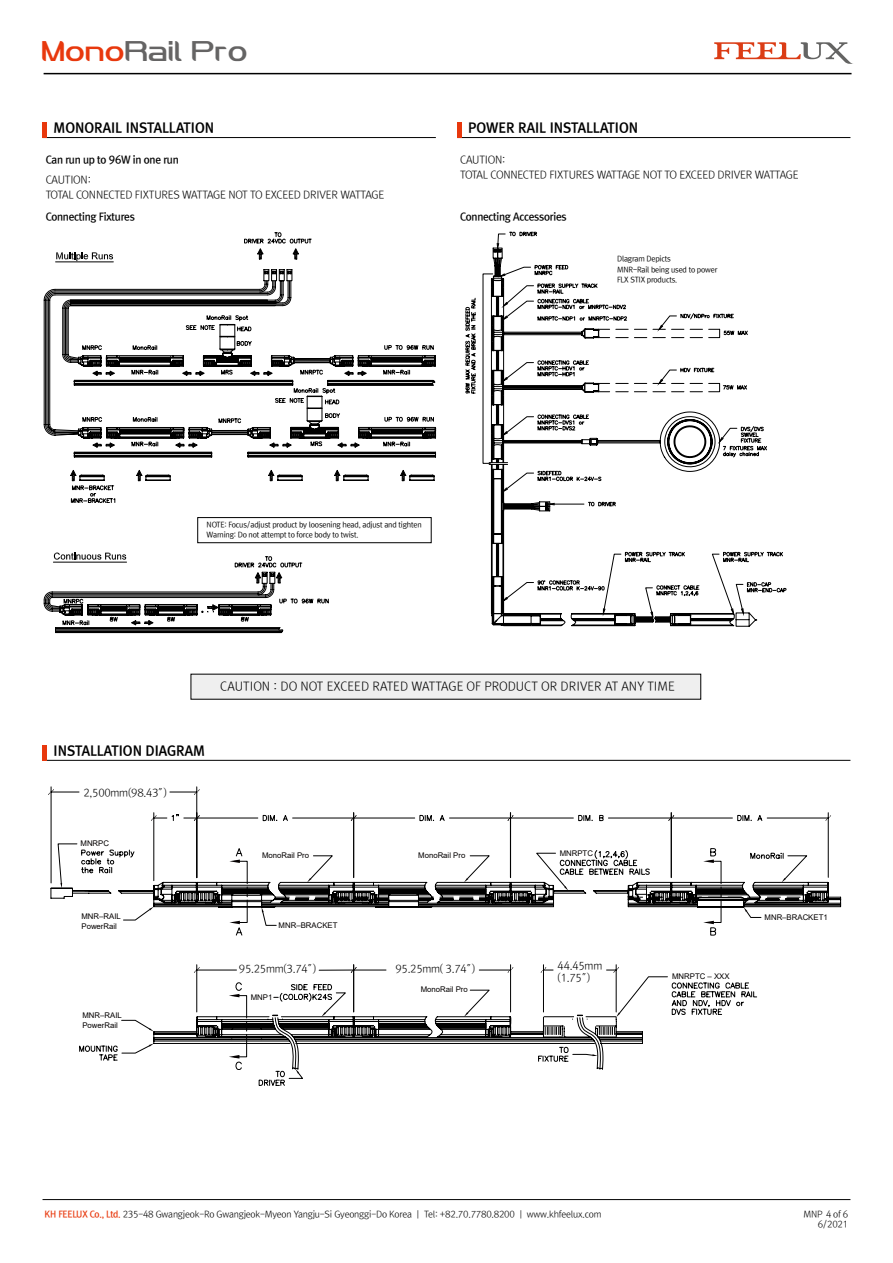
<style>
.page{position:relative;width:893px;height:1263px;background:#fff}
.page>*{position:absolute;margin:0;border:0;box-sizing:border-box;transform-origin:0 0}
.t1{font:30px "HH Feelux 1.0";color:#656464}
.t2{font:13.5px "Rix Go EB";color:#000}
.t3{font:12px "Rix Go L";color:#000}
.t4{font:10.5px/15px "Rix Go L";letter-spacing:-.025em;color:#000}
.t5{font:10.5px "Rix Go B";letter-spacing:-.025em;color:#000}
.t6{font:9px/10.8px "Rix Go L";letter-spacing:-.025em;color:#000;text-align:right}
.t7{font:7.8px/9.3px "Arial";color:#040000}
.t8{font:7.5px/10.5px "Rix Go M";letter-spacing:-.025em;color:#000}
.s1{color:#e8380d}
.s2{font-family:"Rix Go B";color:#e8380d}
</style>
<div class="page">
<svg style="left:714px;top:42px;width:139px;height:22px"></svg>
<hr style="left:44px;top:73px;width:807px;height:1px;background:#000">
<hr style="left:43px;top:1199px;width:807px;height:1px;background:#000">
<hr style="left:43px;top:137px;width:393px;height:1px;background:#000">
<hr style="left:43px;top:122px;width:4px;height:16px;background:#e8380d">
<hr style="left:457px;top:137px;width:393px;height:1px;background:#000">
<hr style="left:457px;top:122px;width:4px;height:16px;background:#e8380d">
<div style="left:191px;top:674px;width:510px;height:25px;background:#efefef"></div>
<svg style="left:44px;top:552px;width:285px;height:81px"></svg>
<div style="left:198px;top:517px;width:233px;height:26px;border:1px solid #000"></div>
<svg style="left:121px;top:812px;width:720px;height:232px"></svg>
<svg style="left:263px;top:813px;width:25px;height:9px"></svg>
<hr style="left:449px;top:818px;width:61px;height:1px;background:#000">
<hr style="left:354px;top:818px;width:61px;height:1px;background:#000">
<hr style="left:353px;top:813px;width:1px;height:64px;background:#000">
<svg style="left:351px;top:815px;width:6px;height:6px"></svg>
<svg style="left:419px;top:813px;width:26px;height:9px"></svg>
<hr style="left:608px;top:818px;width:63px;height:1px;background:#000">
<hr style="left:511px;top:818px;width:62px;height:1px;background:#000">
<hr style="left:510px;top:813px;width:1px;height:65px;background:#000">
<svg style="left:508px;top:815px;width:5px;height:6px"></svg>
<svg style="left:578px;top:813px;width:25px;height:9px"></svg>
<hr style="left:767px;top:818px;width:61px;height:1px;background:#000">
<hr style="left:671px;top:818px;width:61px;height:1px;background:#000">
<hr style="left:828px;top:813px;width:1px;height:64px;background:#000">
<hr style="left:671px;top:813px;width:1px;height:64px;background:#000">
<svg style="left:668px;top:815px;width:6px;height:6px"></svg>
<svg style="left:825px;top:815px;width:6px;height:6px"></svg>
<svg style="left:737px;top:813px;width:25px;height:9px"></svg>
<svg style="left:48px;top:787px;width:152px;height:112px"></svg>
<svg style="left:58px;top:844px;width:558px;height:168px"></svg>
<svg style="left:236px;top:847px;width:521px;height:64px"></svg>
<svg style="left:744px;top:907px;width:3px;height:4px"></svg>
<svg style="left:721px;top:911px;width:40px;height:133px"></svg>
<svg style="left:121px;top:1020px;width:33px;height:11px"></svg>
<svg style="left:79px;top:1043px;width:75px;height:18px"></svg>
<svg style="left:750px;top:851px;width:57px;height:31px"></svg>
<svg style="left:229px;top:848px;width:492px;height:238px"></svg>
<hr style="left:43px;top:760px;width:807px;height:1px;background:#000">
<hr style="left:43px;top:745px;width:4px;height:15px;background:#e8380d">
<svg style="left:44px;top:288px;width:11px;height:148px"></svg>
<svg style="left:113px;top:232px;width:199px;height:28px"></svg>
<svg style="left:56px;top:252px;width:57px;height:9px"></svg>
<svg style="left:55px;top:269px;width:381px;height:234px"></svg>
<svg style="left:465px;top:298px;width:321px;height:295px"></svg>
<svg style="left:483px;top:232px;width:300px;height:394px"></svg>
<h1 class="t1" style="left:41px;top:36px;width:208px"><span class="s1">Mono</span>Rail Pro</h1>
<p class="t2" style="left:54px;top:120px;width:162px">MONORAIL INSTALLATION</p>
<p class="t2" style="left:468px;top:120px;width:171px">POWER RAIL INSTALLATION</p>
<p class="t5" style="left:46px;top:153px;width:135px">Can run up to 96W in one run</p>
<p class="t4" style="left:46px;top:172px;width:340px">CAUTION:<br>TOTAL CONNECTED FIXTURES WATTAGE NOT TO EXCEED DRIVER WATTAGE</p>
<p class="t4" style="left:460px;top:152px;width:340px">CAUTION:<br>TOTAL CONNECTED FIXTURES WATTAGE NOT TO EXCEED DRIVER WATTAGE</p>
<p class="t5" style="left:46px;top:211px;width:91px">Connecting Fixtures</p>
<p class="t5" style="left:460px;top:211px;width:108px">Connecting Accessories</p>
<p class="t8" style="left:617px;top:253px;width:102px">Dlagram Depicts<br>MNR-Rail being used to power<br>FLX STIX products.</p>
<p class="t8" style="left:207px;top:519px;width:217px">NOTE: Focus/adjust product by loosening head, adjust and tighten<br>Warning: Do not attempt to force body to twist.</p>
<p class="t3" style="left:220px;top:680px;width:456px">CAUTION : DO NOT EXCEED RATED WATTAGE OF PRODUCT OR DRIVER AT ANY TIME</p>
<p class="t2" style="left:54px;top:742px;width:153px">INSTALLATION DIAGRAM</p>
<p class="t4" style="left:84px;top:785px;width:86px">2,500mm(98.43″)</p>
<p class="t7" style="left:81px;top:839px;width:30px">MNRPC</p>
<p class="t7" style="left:262px;top:851px;width:49px">MonoRail Pro</p>
<p class="t7" style="left:418px;top:850px;width:49px">MonoRail Pro</p>
<p class="t7" style="left:560px;top:849px;width:35px">MNRPTC</p>
<p class="t7" style="left:81px;top:912px;width:41px">MNR–RAIL<br>PowerRail</p>
<p class="t7" style="left:279px;top:920px;width:60px">MNR–BRACKET</p>
<p class="t4" style="left:239px;top:961px;width:80px">95.25mm(3.74″)</p>
<p class="t4" style="left:395px;top:961px;width:82px">95.25mm( 3.74″)</p>
<p class="t4" style="left:558px;top:960px;width:46px;line-height:12px">44.45mm (1.75″)</p>
<p class="t7" style="left:82px;top:1011px;width:41px">MNR–RAIL<br>PowerRail</p>
<p class="t7" style="left:251px;top:993px;width:23px">MNP1</p>
<p class="t7" style="left:421px;top:985px;width:49px">MonoRail Pro</p>
<p class="t7" style="left:672px;top:972px;width:59px">MNRPTC – XXX</p>
<p class="t7" style="left:764px;top:913px;width:65px">MNR–BRACKET1</p>
<p class="t6" style="left:803px;top:1208px;width:46px">MNP of 6<br>6/2021</p>
<p class="t6" style="left:45px;top:1208px;width:558px"><span class="s2">KH FEELUX Co., Ltd.</span> 235-48 Gwangjeok-Ro Gwangjeok-Myeon Yangju-Si Gyeonggi-Do Korea ㅣ Tel: +82.70.7780.8200 ㅣ www.khfeelux.com</p>
<p class="t6" style="left:826px;top:1208px;width:7px">4</p>
</div>
